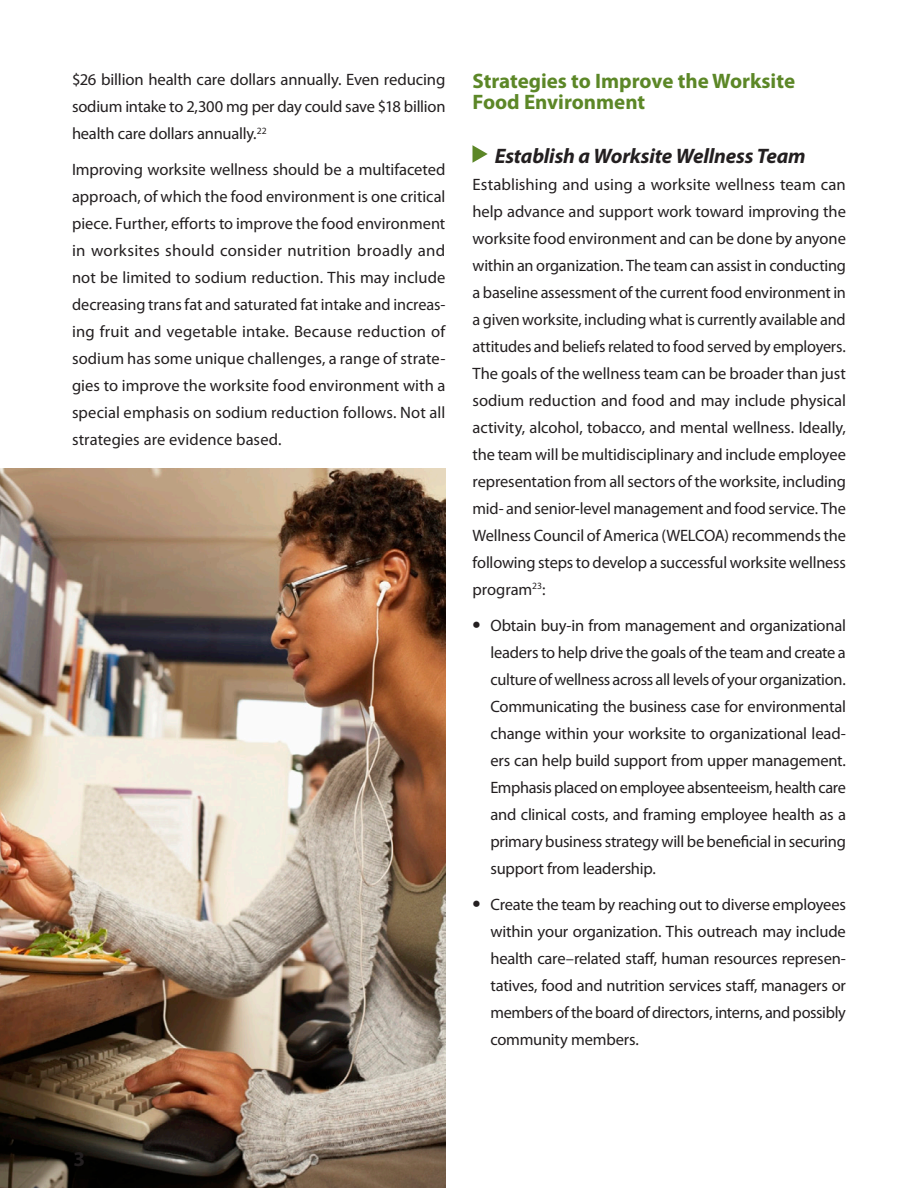
<style>
.page{position:relative;width:918px;height:1188px;background:#fff}
.page>*{position:absolute;margin:0;border:0;box-sizing:border-box;transform-origin:0 0}
.t1{font:700 21px/21px "Myriad Pro";color:#5c8727}
.t2{font:italic 700 21px "Myriad Pro";letter-spacing:-.01em;color:#231f20}
.Page_Number{font:700 21px "Myriad Pro";color:#231f20}
.Text{font:16.5px/27px "Myriad Pro";letter-spacing:-.01em;color:#231f20;text-align:justify}
.Bullet_List{font:16.5px/27px "Myriad Pro";letter-spacing:-.015em;color:#231f20;text-align:justify}
.s1{font-weight:700;font-size:24px}
</style>
<div class="page">
<img style="left:0;top:468px;width:446px;height:720px">
<svg style="left:473px;top:145px;width:15px;height:18px"></svg>
<p class="Text" style="left:72px;top:67px;width:375px">$26 billion health care dollars annually. Even reducing sodium intake to 2,300 mg per day could save $18 billion health care dollars annually.<sup>22</sup></p>
<p class="Text" style="left:72px;top:157px;width:375px">Improving worksite wellness should be a multifaceted approach, of which the food environment is one critical piece. Further, efforts to improve the food environment in worksites should consider nutrition broadly and not be limited to sodium reduction. This may include decreasing trans fat and saturated fat intake and increas&shy;ing fruit and vegetable intake. Because reduction of sodium has some unique challenges, a range of strate&shy;gies to improve the worksite food environment with a special emphasis on sodium reduction follows. Not all strategies are evidence based.</p>
<h3 class="t1" style="left:472px;top:70px;width:324px">Strategies to Improve the Worksite<br>Food Environment</h3>
<h4 class="t2" style="left:495px;top:144px;width:312px">Establish a Worksite Wellness Team</h4>
<p class="Text" style="left:472px;top:171px;width:375px">Establishing and using a worksite wellness team can help advance and support work toward improving the worksite food environment and can be done by anyone within an organization. The team can assist in conducting a baseline assessment of the current food environment in a given worksite, including what is currently available and attitudes and beliefs related to food served by employers.<br>The goals of the wellness team can be broader than just sodium reduction and food and may include physical activity, alcohol, tobacco, and mental wellness. Ideally, the team will be multidisciplinary and include employee representation from all sectors of the worksite, including mid- and senior-level management and food service. The Wellness Council of America (WELCOA) recommends the following steps to develop a successful worksite wellness program<sup>23</sup>:</p>
<p class="Bullet_List" style="left:490px;top:612px;width:357px;text-indent:-18px"><span class="s1">•</span> Obtain buy-in from management and organizational leaders to help drive the goals of the team and create a culture of wellness across all levels of your organization.<br>Communicating the business case for environmental change within your worksite to organizational lead&shy;ers can help build support from upper management.<br>Emphasis placed on employee absenteeism, health care and clinical costs, and framing employee health as a primary business strategy will be beneficial in securing support from leadership.</p>
<p class="Bullet_List" style="left:490px;top:891px;width:357px;text-indent:-18px"><span class="s1">•</span> Create the team by reaching out to diverse employees within your organization. This outreach may include health care–related staff, human resources represen&shy;tatives, food and nutrition services staff, managers or members of the board of directors, interns, and possibly community members.</p>
<p class="Page_Number" style="left:74px;top:1147px;width:13px">3</p>
</div>
